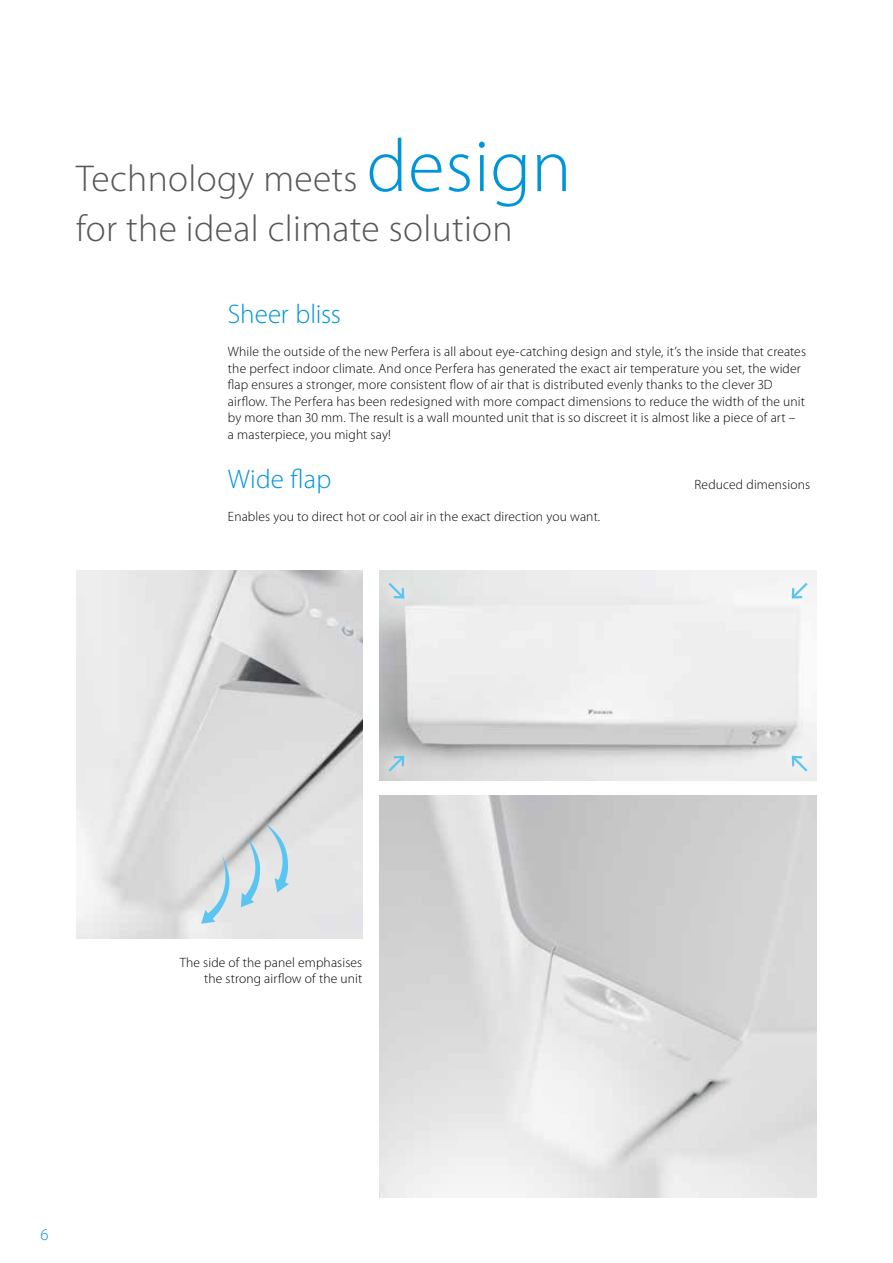
<style>
.page{position:relative;width:893px;height:1263px;background:#fff}
.page>*{position:absolute;margin:0;border:0;box-sizing:border-box;transform-origin:0 0}
.t1{font:300 37.5px/49.5px "Myriad Pro";letter-spacing:.01em;color:#575756}
.t2{font:300 27px "Myriad Pro";color:#0095db}
.t3{font:300 16.5px "Myriad Pro";color:#0095db}
.t4{font:300 13.5px/16.5px "Myriad Pro";letter-spacing:.01em;color:#000}
.s1{font-size:75px;color:#0095db}
</style>
<div class="page">
<img style="left:379px;top:795px;width:437px;height:403px">
<img style="left:379px;top:571px;width:438px;height:209px">
<svg style="left:379px;top:571px;width:39px;height:41px"></svg>
<svg style="left:386px;top:580px;width:20px;height:21px"></svg>
<svg style="left:379px;top:742px;width:39px;height:39px"></svg>
<svg style="left:386px;top:754px;width:20px;height:20px"></svg>
<div style="left:778px;top:571px;width:42px;height:41px;background:#f5f5f5"></div>
<svg style="left:791px;top:583px;width:17px;height:16px"></svg>
<svg style="left:778px;top:742px;width:39px;height:39px"></svg>
<svg style="left:790px;top:754px;width:20px;height:20px"></svg>
<img style="left:76px;top:571px;width:286px;height:367px">
<svg style="left:201px;top:855px;width:29px;height:69px;background:#c5d9e1"></svg>
<svg style="left:241px;top:822px;width:48px;height:85px;background:#c6d9e2"></svg>
<h1 class="t1" style="left:76px;top:154px;width:497px">Technology meets <span class="s1">design </span>for the ideal climate solution</h1>
<h2 class="t2" style="left:228px;top:299px;width:115px">Sheer bliss</h2>
<p class="t4" style="left:228px;top:343px;width:580px">While the outside of the new Perfera is all about eye-catching design and style, it’s the inside that creates the perfect indoor climate. And once Perfera has generated the exact air temperature you set, the wider flap ensures a stronger, more consistent flow of air that is distributed evenly thanks to the clever 3D airflow. The Perfera has been redesigned with more compact dimensions to reduce the width of the unit by more than 30 mm. The result is a wall mounted unit that is so discreet it is almost like a piece of art –<br>a masterpiece, you might say!</p>
<h2 class="t2" style="left:228px;top:464px;width:105px">Wide flap</h2>
<p class="t4" style="left:228px;top:508px;width:374px">Enables you to direct hot or cool air in the exact direction you want.</p>
<p class="t4" style="left:695px;top:477px;width:117px">Reduced dimensions</p>
<p class="t3" style="left:40px;top:1225px;width:10px">6</p>
<p class="t4" style="left:180px;top:954px;width:184px;text-align:right">The side of the panel emphasises the strong airflow of the unit</p>
</div>
